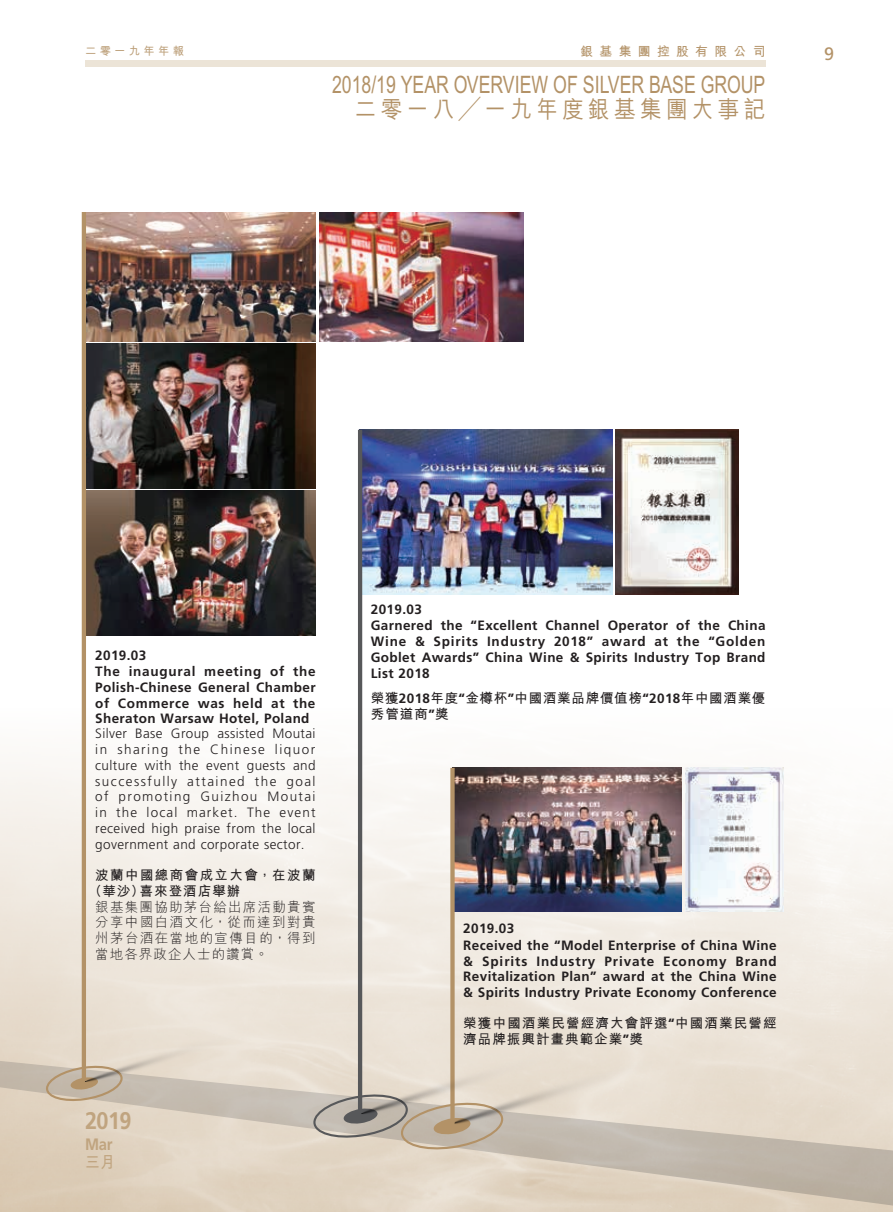
<style>
.page{position:relative;width:893px;height:1212px;background:#fff}
.page>*{position:absolute;margin:0;border:0;box-sizing:border-box;transform-origin:0 0}
.t1{font:24px "Arial Narrow MT Std";color:#b39267;scale:.9 1}
.t2{font:500 24px "M Hei HK";letter-spacing:.2em;color:#b39267;scale:.9 1}
.t3{font:700 24px "Frutiger LT Std";color:#c0a47f;scale:.9 1}
.t4{font:18px "Frutiger LT Std";color:#b39267}
.t5{font:700 16.5px "Frutiger LT Std";color:#c0a47f;scale:.9 1}
.t6{font:700 16.5px "M Hei HK";color:#c0a47f;scale:.9 1}
.t7{font:700 13.5px/15.9px "Frutiger LT Std";letter-spacing:.03em;color:#231f20}
.t8{font:300 13.5px/15.8px "Frutiger LT Std";letter-spacing:.03em;color:#231f20;text-align:justify}
.t9{font:300 13.5px/15.8px "M Hei HK";letter-spacing:.105em;color:#231f20;text-align:justify}
.t10{font:700 13.5px/15.8px "M Hei HK";letter-spacing:.055em;color:#231f20}
.t11{font:700 13.5px/15.8px "M Hei HK";letter-spacing:.08em;color:#231f20}
.t12{font:700 13.5px/15.8px "M Hei HK";letter-spacing:.105em;color:#231f20}
.t13{font:700 12.75px "M Hei HK";letter-spacing:.5em;color:#b39267}
.t14{font:700 11.25px "M Hei HK";letter-spacing:.3em;color:#bc9f79}
.s1{font-family:"Frutiger LT Std"}
</style>
<div class="page">
<img style="left:0;top:708px;width:893px;height:504px">
<img style="left:86px;top:213px;width:229px;height:128px">
<img style="left:319px;top:213px;width:204px;height:128px">
<img style="left:86px;top:344px;width:229px;height:144px">
<img style="left:86px;top:491px;width:229px;height:144px">
<img style="left:362px;top:430px;width:250px;height:164px">
<img style="left:455px;top:768px;width:227px;height:143px">
<img style="left:685px;top:768px;width:99px;height:143px">
<img style="left:615px;top:430px;width:124px;height:165px">
<svg style="left:0;top:978px;width:893px;height:230px;background:#dfd4c5"></svg>
<div style="left:450px;top:768px;width:5px;height:358px;background:#b39267"></div>
<hr style="left:82px;top:213px;width:4px;height:871px;background:#b39267">
<hr style="left:358px;top:430px;width:4px;height:686px;background:#57585a">
<svg style="left:45px;top:1000px;width:757px;height:153px;background:#ded4c7"></svg>
<div style="left:85px;top:60px;width:680px;height:6px;background:#ece4d7"></div>
<p class="t14" style="left:85px;top:42px;width:101px">二零一九年年報</p>
<p class="t13" style="left:580px;top:42px;width:186px">銀基集團控股有限公司</p>
<h2 class="t4" style="left:824px;top:43px;width:12px">9</h2>
<h1 class="t1" style="left:332px;top:70px;width:483px">2018/19 YEAR OVERVIEW OF SILVER BASE GROUP</h1>
<h1 class="t2" style="left:355px;top:91px;width:458px">二零一八╱一九年度銀基集團大事記</h1>
<p class="t7" style="left:95px;top:647px;width:222px">2019.03<br>The inaugural meeting of the<br>Polish-Chinese General Chamber of Commerce was held at the<br>Sheraton Warsaw Hotel, Poland</p>
<p class="t8" style="left:95px;top:726px;width:222px">Silver Base Group assisted Moutai in sharing the Chinese liquor culture with the event guests and successfully attained the goal of promoting Guizhou Moutai in the local market. The event received high praise from the local government and corporate sector.</p>
<p class="t12" style="left:88px;top:866px;width:229px;text-indent:7px">波蘭中國總商會成立大會，在波蘭（華沙）喜來登酒店舉辦</p>
<p class="t9" style="left:95px;top:898px;width:222px">銀基集團協助茅台給出席活動貴賓分享中國白酒文化，從而達到對貴州茅台酒在當地的宣傳目的，得到當地各界政企人士的讚賞。</p>
<h1 class="t3" style="left:85px;top:1107px;width:53px">2019</h1>
<p class="t5" style="left:85px;top:1135px;width:32px">Mar</p>
<p class="t6" style="left:85px;top:1150px;width:35px">三月</p>
<p class="t7" style="left:371px;top:601px;width:396px">2019.03<br>Garnered the “Excellent Channel Operator of the China Wine &amp; Spirits Industry 2018” award at the “Golden Goblet Awards” China Wine &amp; Spirits Industry Top Brand List 2018</p>
<p class="t10" style="left:371px;top:689px;width:396px">榮獲<span class="s1">2018</span>年度<span class="s1">“</span>金樽杯<span class="s1">”</span>中國酒業品牌價值榜<span class="s1">“2018</span>年中國酒業優秀管道商<span class="s1">”</span>獎</p>
<p class="t7" style="left:463px;top:921px;width:315px">2019.03<br>Received the “Model Enterprise of China Wine &amp; Spirits Industry Private Economy Brand Revitalization Plan” award at the China Wine &amp; Spirits Industry Private Economy Conference</p>
<p class="t11" style="left:463px;top:1014px;width:315px">榮獲中國酒業民營經濟大會評選<span class="s1">“</span>中國酒業民營經濟品牌振興計畫典範企業<span class="s1">”</span>獎</p>
</div>
